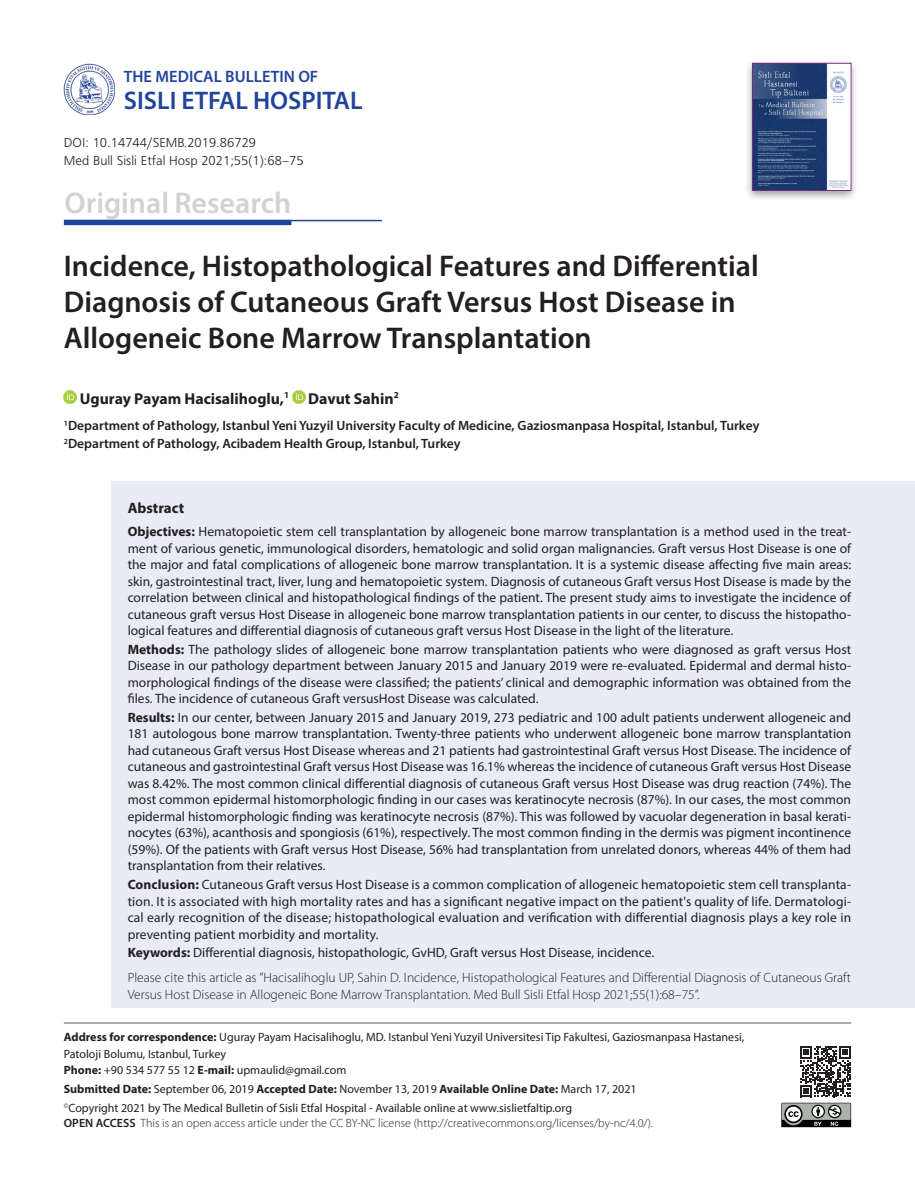
<style>
.page{position:relative;width:915px;height:1191px;background:#fff}
.page>*{position:absolute;margin:0;border:0;box-sizing:border-box;transform-origin:0 0}
.ana_baslik{font:600 30px/36px "Myriad Pro";color:#231f20}
.ana_baslik-2{font:600 30px "Myriad Pro";color:#d1d2d4}
.ana_baslik-3{font:600 25.5px "Myriad Pro";color:#21449b}
.ana_baslik-4{font:600 16.5px "Myriad Pro";color:#21449b}
.yazar_adları{font:700 15.75px "Myriad Pro";color:#231f20}
.ozet_baslik{font:700 15px "Myriad Pro";color:#231f20}
.ozet{font:13.5px/16.5px "Myriad Pro";color:#231f20;text-align:justify}
.ozet-2{font:300 13.5px/16.5px "Myriad Pro";color:#231f20}
.kurumlar{font:600 13.5px "Myriad Pro";color:#231f20}
.doi{font:13.5px "Frugal Normal Tr";color:#231f20}
.info{font:12px/16.5px "Myriad Pro";color:#231f20}
.t1{font:300 12px "Myriad Pro";color:#231f20}
.info-2{font:700 12px "Myriad Pro";color:#231f20}
.s1{font-weight:700}
.s2{font-weight:400}
.s3{font-weight:600}
</style>
<div class="page">
<div style="left:112px;top:481px;width:802px;height:526px;background:#e9ecf5"></div>
<svg style="left:64px;top:391px;width:13px;height:12px"></svg>
<svg style="left:292px;top:391px;width:13px;height:12px"></svg>
<hr style="left:64px;top:1022px;width:786px;height:1px;background:#939598">
<img style="left:64px;top:64px;width:51px;height:51px">
<div style="left:744px;top:59px;width:114px;height:143px;background:#231f20;opacity:.43"></div>
<img style="left:754px;top:65px;width:94px;height:124px">
<div style="left:752px;top:63px;width:98px;height:128px;border:1px solid #782a89"></div>
<svg style="left:781px;top:1046px;width:71px;height:82px"></svg>
<hr style="left:65px;top:220px;width:317px;height:1px;background:#21449b">
<div style="left:64px;top:220px;width:227px;height:5px;background:#21449b"></div>
<p class="ana_baslik-4" style="left:124px;top:66px;width:196px">THE MEDICAL BULLETIN OF</p>
<p class="ana_baslik-3" style="left:124px;top:84px;width:240px">SISLI ETFAL HOSPITAL</p>
<p class="doi" style="left:64px;top:135px;width:194px">DOI: 10.14744/SEMB.2019.86729</p>
<p class="doi" style="left:64px;top:153px;width:241px">Med Bull Sisli Etfal Hosp 2021;55(1):68–75</p>
<p class="ana_baslik-2" style="left:65px;top:184px;width:228px">Original Research</p>
<p class="ana_baslik" style="left:64px;top:247px;width:696px">Incidence, Histopathological Features and Differential<br>Diagnosis of Cutaneous Graft Versus Host Disease in<br>Allogeneic Bone Marrow Transplantation</p>
<p class="yazar_adları" style="left:80px;top:388px;width:320px">Uguray Payam Hacisalihoglu,<sup>1</sup> Davut Sahin<sup>2</sup></p>
<p class="kurumlar" style="left:64px;top:417px;width:696px"><sup>1</sup>Department of Pathology, Istanbul Yeni Yuzyil University Faculty of Medicine, Gaziosmanpasa Hospital, Istanbul, Turkey</p>
<p class="kurumlar" style="left:64px;top:435px;width:398px"><sup>2</sup>Department of Pathology, Acibadem Health Group, Istanbul, Turkey</p>
<p class="ozet_baslik" style="left:128px;top:498px;width:58px">Abstract</p>
<p class="ozet" style="left:128px;top:523px;width:724px"><span class="s1">Objectives:</span> Hematopoietic stem cell transplantation by allogeneic bone marrow transplantation is a method used in the treat&shy;ment of various genetic, immunological disorders, hematologic and solid organ malignancies. Graft versus Host Disease is one of the major and fatal complications of allogeneic bone marrow transplantation. It is a systemic disease affecting five main areas: skin, gastrointestinal tract, liver, lung and hematopoietic system. Diagnosis of cutaneous Graft versus Host Disease is made by the correlation between clinical and histopathological findings of the patient. The present study aims to investigate the incidence of cutaneous graft versus Host Disease in allogeneic bone marrow transplantation patients in our center, to discuss the histopatho&shy;logical features and differential diagnosis of cutaneous graft versus Host Disease in the light of the literature.</p>
<p class="ozet" style="left:128px;top:640px;width:724px"><span class="s1">Methods:</span> The pathology slides of allogeneic bone marrow transplantation patients who were diagnosed as graft versus Host Disease in our pathology department between January 2015 and January 2019 were re-evaluated. Epidermal and dermal histo&shy;morphological findings of the disease were classified; the patients’ clinical and demographic information was obtained from the files. The incidence of cutaneous Graft versusHost Disease was calculated.</p>
<p class="ozet" style="left:128px;top:709px;width:724px"><span class="s1">Results:</span> In our center, between January 2015 and January 2019, 273 pediatric and 100 adult patients underwent allogeneic and 181 autologous bone marrow transplantation. Twenty-three patients who underwent allogeneic bone marrow transplantation had cutaneous Graft versus Host Disease whereas and 21 patients had gastrointestinal Graft versus Host Disease. The incidence of cutaneous and gastrointestinal Graft versus Host Disease was 16.1% whereas the incidence of cutaneous Graft versus Host Disease was 8.42%. The most common clinical differential diagnosis of cutaneous Graft versus Host Disease was drug reaction (74%). The most common epidermal histomorphologic finding in our cases was keratinocyte necrosis (87%). In our cases, the most common epidermal histomorphologic finding was keratinocyte necrosis (87%). This was followed by vacuolar degeneration in basal kerati&shy;nocytes (63%), acanthosis and spongiosis (61%), respectively. The most common finding in the dermis was pigment incontinence (59%). Of the patients with Graft versus Host Disease, 56% had transplantation from unrelated donors, whereas 44% of them had transplantation from their relatives.</p>
<p class="ozet" style="left:128px;top:876px;width:724px"><span class="s1">Conclusion:</span> Cutaneous Graft versus Host Disease is a common complication of allogeneic hematopoietic stem cell transplanta&shy;tion. It is associated with high mortality rates and has a significant negative impact on the patient's quality of life. Dermatologi&shy;cal early recognition of the disease; histopathological evaluation and verification with differential diagnosis plays a key role in preventing patient morbidity and mortality.</p>
<p class="ozet" style="left:128px;top:944px;width:528px"><span class="s1">Keywords:</span> Differential diagnosis, histopathologic, GvHD, Graft versus Host Disease, incidence.</p>
<p class="ozet-2" style="left:128px;top:969px;width:724px">Please cite this article as ”Hacisalihoglu UP, Sahin D. Incidence, Histopathological Features and Differential Diagnosis of Cutaneous Graft<br>Versus Host Disease in Allogeneic Bone Marrow Transplantation. Med Bull Sisli Etfal Hosp 2021;55(1):68–75”.</p>
<p class="info" style="left:64px;top:1028px;width:681px"><span class="s1">Address for correspondence:</span> Uguray Payam Hacisalihoglu, MD. Istanbul Yeni Yuzyil Universitesi Tip Fakultesi, Gaziosmanpasa Hastanesi,<br>Patoloji Bolumu, Istanbul, Turkey</p>
<p class="info" style="left:64px;top:1061px;width:284px"><span class="s1">Phone:</span> +90 534 577 55 12 <span class="s1">E-mail:</span> upmaulid@gmail.com</p>
<p class="info-2" style="left:64px;top:1081px;width:574px">Submitted Date: <span class="s2">September 06, 2019</span> Accepted Date: <span class="s2">November 13, 2019</span> Available Online Date: <span class="s2">March 17, 2021</span></p>
<p class="info" style="left:64px;top:1099px;width:509px"><sup>©</sup>Copyright 2021 by The Medical Bulletin of Sisli Etfal Hospital - Available online at www.sislietfaltip.org</p>
<p class="t1" style="left:64px;top:1116px;width:590px"><span class="s3">OPEN ACCESS</span> This is an open access article under the CC BY-NC license (http://creativecommons.org/licenses/by-nc/4.0/).</p>
</div>
